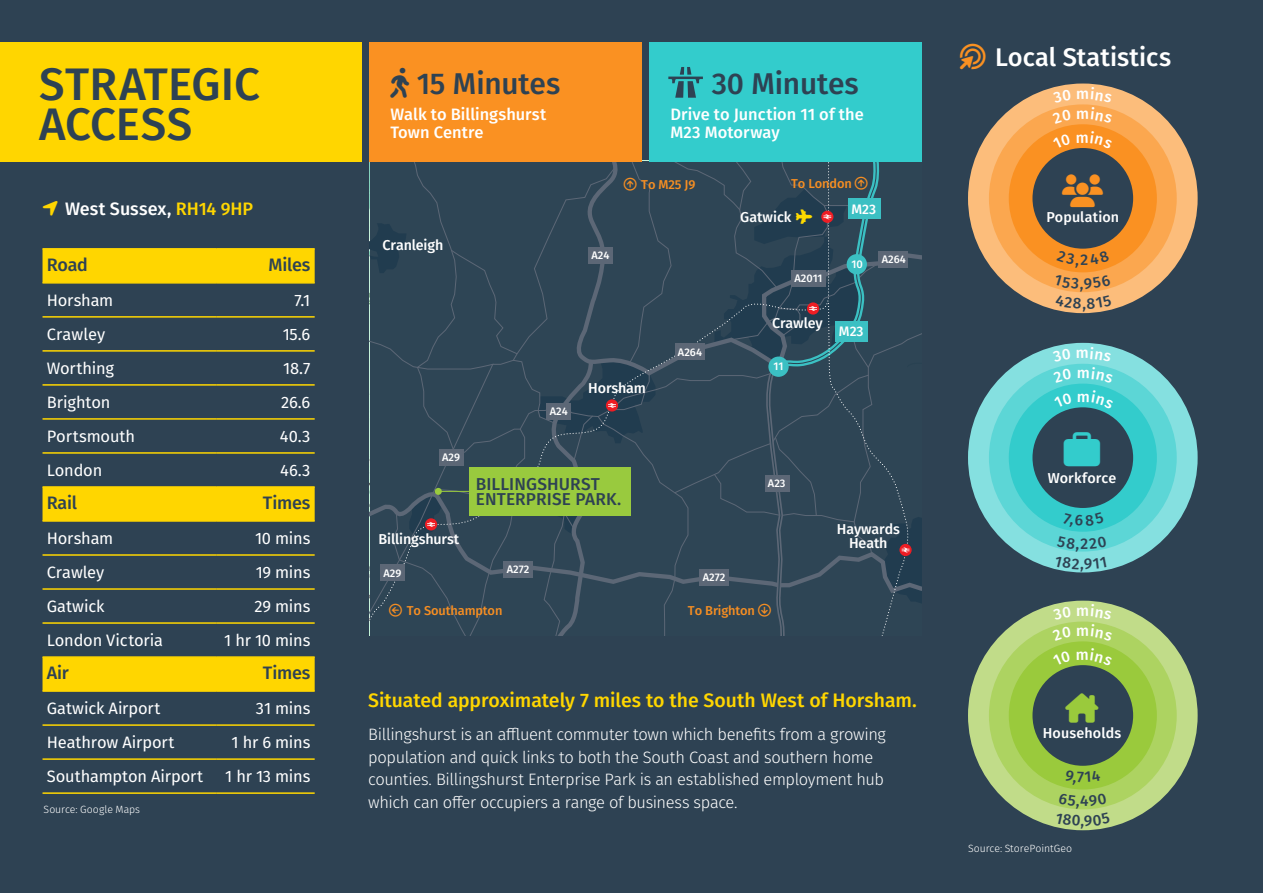
<style>
.page{position:relative;width:1263px;height:893px;background:#2e4253}
.page>*{position:absolute;margin:0;border:0;box-sizing:border-box;transform-origin:0 0}
.t1{font:500 45.6px/40.7px "Fira Sans";letter-spacing:.005em;color:#2e4253}
.t2{font:500 30px "Fira Sans";letter-spacing:-.005em;color:#2e4253}
.t3{font:500 25.5px "Fira Sans";color:#fff}
.t4{font:500 19.5px "Fira Sans";color:#ffd600}
.t5{font:500 18px "Fira Sans";letter-spacing:-.01em;color:#2e4253}
.t6{font:500 18px "Fira Sans";color:#fff}
.t7{font:500 17.25px/15.3px "Fira Sans";letter-spacing:.01em;color:#2e4253}
.t8{font:300 16.5px/22.5px "Fira Sans";letter-spacing:-.02em;color:#fff}
.t9{font:16.5px "Fira Sans";letter-spacing:-.01em;color:#fff}
.t10{font:500 16.5px/18px "Fira Sans";letter-spacing:.005em;color:#fff}
.t11{font:500 14.4px "Fira Sans";letter-spacing:.01em;color:#fff}
.t12{font:500 14.25px/14.2px "Fira Sans";letter-spacing:-.01em;color:#fff;text-align:center}
.t13{font:500 13.8px "Fira Sans";color:#fff}
.t14{font:500 12.9px "Fira Sans";letter-spacing:-.01em;color:#f68e22}
.t15{font:500 11.1px "Fira Sans";color:#fff}
.t16{font:500 10.95px "Fira Sans";color:#fff}
.t17{font:300 10.5px "Fira Sans";color:#fff}
.s1{color:#ffd600}
.s2{color:#fa9122}
</style>
<div class="page">
<div style="left:0;top:43px;width:361px;height:119px;background:#ffd600"></div>
<svg style="left:43px;top:250px;width:272px;height:440px"></svg>
<hr style="left:43px;top:248px;width:174px;height:2px;background:#ffd600">
<hr style="left:217px;top:248px;width:98px;height:2px;background:#ffd600">
<hr style="left:43px;top:282px;width:174px;height:2px;background:#ffd600">
<hr style="left:217px;top:282px;width:98px;height:2px;background:#ffd600">
<hr style="left:43px;top:316px;width:174px;height:2px;background:#ffd600">
<hr style="left:217px;top:316px;width:98px;height:2px;background:#ffd600">
<hr style="left:43px;top:384px;width:174px;height:2px;background:#ffd600">
<hr style="left:217px;top:384px;width:98px;height:2px;background:#ffd600">
<hr style="left:43px;top:418px;width:174px;height:2px;background:#ffd600">
<hr style="left:217px;top:418px;width:98px;height:2px;background:#ffd600">
<hr style="left:43px;top:452px;width:174px;height:2px;background:#ffd600">
<hr style="left:217px;top:452px;width:98px;height:2px;background:#ffd600">
<hr style="left:43px;top:486px;width:174px;height:2px;background:#ffd600">
<hr style="left:217px;top:486px;width:98px;height:2px;background:#ffd600">
<hr style="left:43px;top:520px;width:174px;height:2px;background:#ffd600">
<hr style="left:217px;top:520px;width:98px;height:2px;background:#ffd600">
<hr style="left:43px;top:554px;width:174px;height:2px;background:#ffd600">
<hr style="left:217px;top:554px;width:98px;height:2px;background:#ffd600">
<hr style="left:43px;top:588px;width:174px;height:2px;background:#ffd600">
<hr style="left:217px;top:588px;width:98px;height:2px;background:#ffd600">
<hr style="left:43px;top:622px;width:174px;height:2px;background:#ffd600">
<hr style="left:217px;top:622px;width:98px;height:2px;background:#ffd600">
<hr style="left:43px;top:656px;width:174px;height:2px;background:#ffd600">
<hr style="left:217px;top:656px;width:98px;height:2px;background:#ffd600">
<hr style="left:43px;top:690px;width:174px;height:2px;background:#ffd600">
<hr style="left:217px;top:690px;width:98px;height:2px;background:#ffd600">
<hr style="left:43px;top:724px;width:174px;height:2px;background:#ffd600">
<hr style="left:217px;top:724px;width:98px;height:2px;background:#ffd600">
<hr style="left:43px;top:758px;width:174px;height:2px;background:#ffd600">
<hr style="left:217px;top:758px;width:98px;height:2px;background:#ffd600">
<hr style="left:43px;top:792px;width:174px;height:2px;background:#ffd600">
<hr style="left:217px;top:792px;width:98px;height:2px;background:#ffd600">
<hr style="left:43px;top:350px;width:174px;height:2px;background:#ffd600">
<hr style="left:217px;top:350px;width:98px;height:2px;background:#ffd600">
<div style="left:369px;top:43px;width:272px;height:119px;background:#fa9122"></div>
<div style="left:968px;top:84px;width:229px;height:229px;background:#fcbd7b;border-radius:50%"></div>
<div style="left:989px;top:104px;width:188px;height:188px;background:#fba74f;border-radius:50%"></div>
<div style="left:1009px;top:124px;width:148px;height:148px;background:#fa9122;border-radius:50%"></div>
<div style="left:1032px;top:148px;width:101px;height:101px;background:#2e4253;border-radius:50%"></div>
<div style="left:968px;top:343px;width:229px;height:229px;background:#85e0e0;border-radius:50%"></div>
<div style="left:989px;top:364px;width:188px;height:188px;background:#5cd6d6;border-radius:50%"></div>
<div style="left:1009px;top:384px;width:148px;height:148px;background:#3cc;border-radius:50%"></div>
<div style="left:1032px;top:407px;width:101px;height:101px;background:#2e4253;border-radius:50%"></div>
<div style="left:968px;top:601px;width:229px;height:229px;background:#c1dc89;border-radius:50%"></div>
<div style="left:989px;top:622px;width:188px;height:187px;background:#add361;border-radius:50%"></div>
<div style="left:1009px;top:641px;width:148px;height:148px;background:#9aca3c;border-radius:50%"></div>
<div style="left:1032px;top:665px;width:101px;height:101px;background:#2e4253;border-radius:50%"></div>
<div style="left:649px;top:43px;width:272px;height:119px;background:#3cc"></div>
<svg style="left:668px;top:67px;width:35px;height:31px"></svg>
<svg style="left:370px;top:161px;width:551px;height:475px"></svg>
<svg style="left:1077px;top:87px;width:36px;height:23px"></svg>
<svg style="left:1054px;top:287px;width:58px;height:24px"></svg>
<svg style="left:1052px;top:346px;width:61px;height:23px"></svg>
<svg style="left:1078px;top:390px;width:36px;height:19px"></svg>
<svg style="left:1054px;top:547px;width:53px;height:25px"></svg>
<svg style="left:1077px;top:604px;width:36px;height:23px"></svg>
<svg style="left:1077px;top:665px;width:15px;height:1px"></svg>
<svg style="left:1056px;top:805px;width:54px;height:24px"></svg>
<h1 class="t1" style="left:39px;top:61px;width:223px">STRATEGIC<br>ACCESS</h1>
<p class="t6" style="left:65px;top:195px;width:190px">West Sussex, <span class="s1">RH14 9HP</span></p>
<p class="t5" style="left:47px;top:250px;width:43px">Road</p>
<p class="t5" style="left:268px;top:250px;width:43px">Miles</p>
<p class="t9" style="left:47px;top:288px;width:68px">Horsham</p>
<p class="t9" style="left:294px;top:288px;width:17px">7.1</p>
<p class="t9" style="left:47px;top:322px;width:60px">Crawley</p>
<p class="t9" style="left:283px;top:322px;width:29px">15.6</p>
<p class="t9" style="left:47px;top:356px;width:69px">Worthing</p>
<p class="t9" style="left:283px;top:356px;width:29px">18.7</p>
<p class="t9" style="left:47px;top:390px;width:65px">Brighton</p>
<p class="t9" style="left:281px;top:390px;width:31px">26.6</p>
<p class="t9" style="left:47px;top:424px;width:90px">Portsmouth</p>
<p class="t9" style="left:280px;top:424px;width:32px">40.3</p>
<p class="t9" style="left:47px;top:458px;width:57px">London</p>
<p class="t9" style="left:280px;top:458px;width:32px">46.3</p>
<p class="t5" style="left:47px;top:488px;width:32px">Rail</p>
<p class="t5" style="left:263px;top:488px;width:49px">Times</p>
<p class="t9" style="left:47px;top:526px;width:68px">Horsham</p>
<p class="t9" style="left:255px;top:526px;width:57px">10 mins</p>
<p class="t9" style="left:47px;top:560px;width:59px">Crawley</p>
<p class="t9" style="left:256px;top:560px;width:56px">19 mins</p>
<p class="t9" style="left:47px;top:594px;width:59px">Gatwick</p>
<p class="t9" style="left:254px;top:594px;width:57px">29 mins</p>
<p class="t9" style="left:47px;top:628px;width:118px">London Victoria</p>
<p class="t9" style="left:224px;top:628px;width:88px">1 hr 10 mins</p>
<p class="t5" style="left:47px;top:658px;width:24px">Air</p>
<p class="t5" style="left:263px;top:658px;width:49px">Times</p>
<p class="t9" style="left:47px;top:696px;width:115px">Gatwick Airport</p>
<p class="t9" style="left:256px;top:696px;width:56px">31 mins</p>
<p class="t9" style="left:47px;top:730px;width:129px">Heathrow Airport</p>
<p class="t9" style="left:232px;top:730px;width:80px">1 hr 6 mins</p>
<p class="t9" style="left:47px;top:764px;width:158px">Southampton Airport</p>
<p class="t9" style="left:225px;top:764px;width:87px">1 hr 13 mins</p>
<p class="t17" style="left:44px;top:801px;width:98px">Source: Google Maps</p>
<h2 class="t2" style="left:417px;top:59px;width:145px">15 Minutes</h2>
<p class="t10" style="left:390px;top:105px;width:157px">Walk to Billingshurst<br>Town Centre</p>
<p class="t12" style="left:382px;top:238px;width:62px">Cranleigh</p>
<p class="t16" style="left:442px;top:449px;width:19px">A29</p>
<p class="t16" style="left:550px;top:403px;width:20px">A24</p>
<h2 class="t2" style="left:712px;top:59px;width:149px">30 Minutes</h2>
<p class="t10" style="left:670px;top:105px;width:195px">Drive to Junction 11 of the<br>M23 Motorway</p>
<p class="t14" style="left:641px;top:174px;width:56px">To M25 J9</p>
<p class="t14" style="left:791px;top:173px;width:62px">To London</p>
<p class="t16" style="left:591px;top:247px;width:20px">A24</p>
<p class="t12" style="left:588px;top:380px;width:59px">Horsham</p>
<p class="t16" style="left:678px;top:343px;width:26px">A264</p>
<p class="t12" style="left:740px;top:209px;width:53px">Gatwick</p>
<p class="t16" style="left:794px;top:269px;width:30px">A2011</p>
<p class="t12" style="left:772px;top:315px;width:52px">Crawley</p>
<p class="t15" style="left:773px;top:358px;width:12px">11</p>
<p class="t13" style="left:851px;top:198px;width:26px">M23</p>
<p class="t15" style="left:852px;top:255px;width:13px">10</p>
<p class="t16" style="left:882px;top:251px;width:26px">A264</p>
<p class="t13" style="left:839px;top:320px;width:26px">M23</p>
<p class="t12" style="left:378px;top:531px;width:82px">Billingshurst</p>
<p class="t16" style="left:384px;top:564px;width:19px">A29</p>
<p class="t7" style="left:476px;top:475px;width:147px">BILLINGSHURST<br>ENTERPRISE PARK.</p>
<p class="t16" style="left:768px;top:474px;width:19px">A23</p>
<p class="t16" style="left:507px;top:560px;width:24px">A272</p>
<p class="t16" style="left:703px;top:568px;width:24px">A272</p>
<p class="t14" style="left:407px;top:600px;width:97px">To Southampton</p>
<p class="t14" style="left:688px;top:600px;width:69px">To Brighton</p>
<p class="t12" style="left:837px;top:521px;width:64px">Haywards<br>Heath</p>
<p class="t4" style="left:368px;top:685px;width:550px">Situated approximately 7 miles to the South West of Horsham.</p>
<p class="t8" style="left:368px;top:723px;width:519px">Billingshurst is an affluent commuter town which benefits from a growing population and quick links to both the South Coast and southern home counties. Billingshurst Enterprise Park is an established employment hub which can offer occupiers a range of business space.</p>
<h3 class="t3" style="left:960px;top:37px;width:213px"><span class="s2">◆●●▲□■▼</span> Local Statistics</h3>
<p class="t11" style="left:1046px;top:206px;width:74px">Population</p>
<p class="t11" style="left:1048px;top:467px;width:70px">Workforce</p>
<p class="t11" style="left:1043px;top:721px;width:80px">Households</p>
<p class="t17" style="left:968px;top:840px;width:106px">Source: StorePointGeo</p>
</div>
